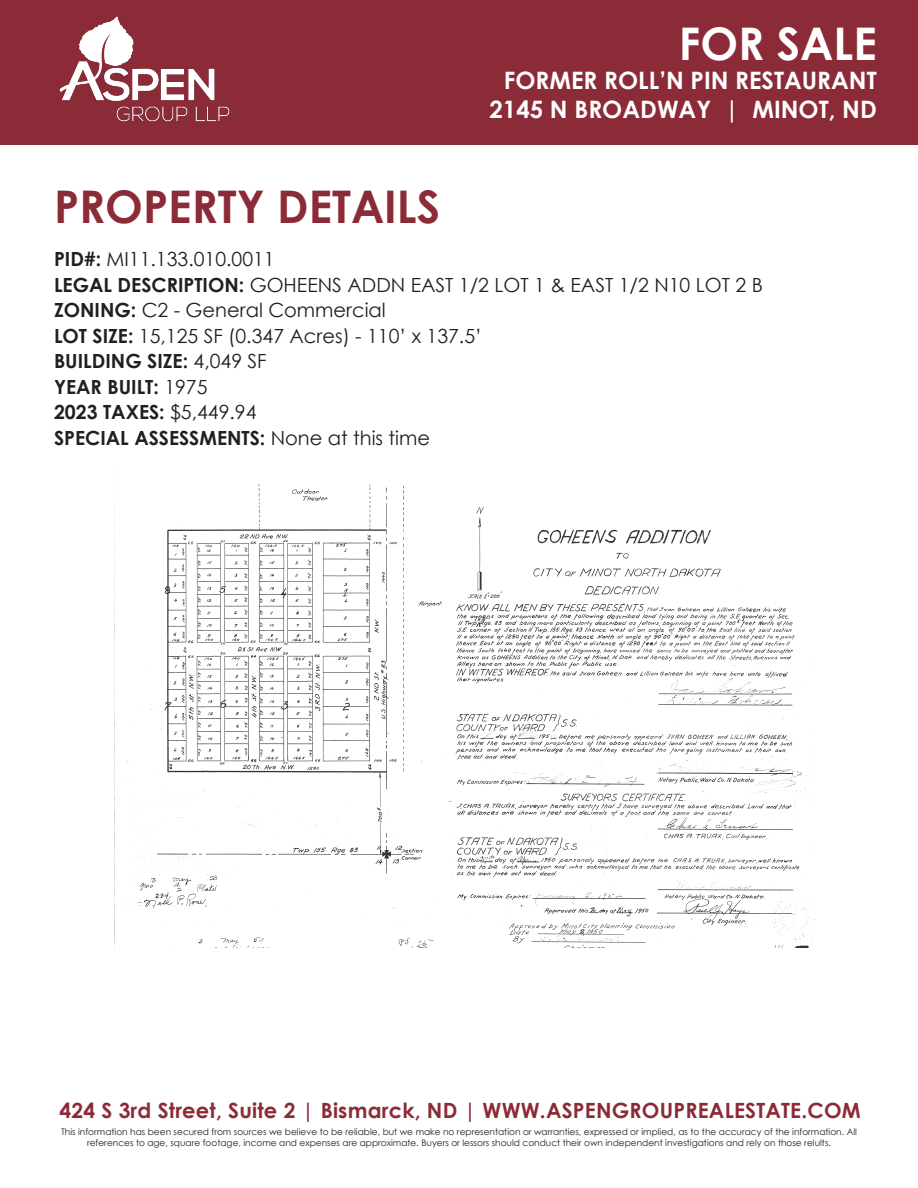
<style>
.page{position:relative;width:918px;height:1188px;background:#fff}
.page>*{position:absolute;margin:0;border:0;box-sizing:border-box;transform-origin:0 0}
.t1{font:700 45px "Century Gothic";color:#8c2b38}
.t2{font:700 45px "Century Gothic";color:#fff}
.t3{font:700 24px "Century Gothic";color:#fff}
.t4{font:700 21px "Century Gothic";letter-spacing:.01em;color:#8c2b38}
.t5{font:19.5px "Century Gothic";color:#231f20}
.t6{font:700 19.5px "Century Gothic";color:#231f20}
.t7{font:9px/10.8px "Century Gothic";color:#231f20;text-align:center}
.s1{font-weight:700}
.s2{font-weight:400}
</style>
<div class="page">
<div style="left:0;top:0;width:918px;height:145px;background:#8c2b38"></div>
<img style="left:59px;top:16px;width:171px;height:106px">
<img style="left:114px;top:484px;width:700px;height:463px">
<p class="t1" style="left:54px;top:173px;width:388px">PROPERTY DETAILS</p>
<p class="t2" style="left:679px;top:10px;width:199px">FOR SALE</p>
<p class="t3" style="left:504px;top:62px;width:374px">FORMER ROLL’N PIN RESTAURANT</p>
<p class="t3" style="left:489px;top:91px;width:389px">2145 N BROADWAY | MINOT, ND</p>
<p class="t5" style="left:54px;top:246px;width:222px"><span class="s1">PID#:</span> MI11.133.010.0011</p>
<p class="t5" style="left:54px;top:271px;width:710px"><span class="s1">LEGAL DESCRIPTION:</span> GOHEENS ADDN EAST 1/2 LOT 1 &amp; EAST 1/2 N10 LOT 2 B</p>
<p class="t5" style="left:54px;top:297px;width:333px"><span class="s1">ZONING:</span> C2 - General Commercial</p>
<p class="t5" style="left:54px;top:322px;width:430px"><span class="s1">LOT SIZE:</span> 15,125 SF (0.347 Acres) - 110’ x 137.5’</p>
<p class="t6" style="left:54px;top:346px;width:214px">BUILDING SIZE: <span class="s2">4,049 SF</span></p>
<p class="t6" style="left:54px;top:372px;width:155px">YEAR BUILT: <span class="s2">1975</span></p>
<p class="t6" style="left:54px;top:397px;width:204px">2023 TAXES: <span class="s2">$5,449.94</span></p>
<p class="t6" style="left:54px;top:423px;width:378px">SPECIAL ASSESSMENTS: <span class="s2">None at this time</span></p>
<p class="t4" style="left:59px;top:1094px;width:803px">424 S 3rd Street, Suite 2 | Bismarck, ND | WWW.ASPENGROUPREALESTATE.COM</p>
<p class="t7" style="left:61px;top:1126px;width:797px">This information has been secured from sources we believe to be reliable, but we make no representation or warranties, expressed or implied, as to the accuracy of the information. All references to age, square footage, income and expenses are approximate. Buyers or lessors should conduct their own independent investigations and rely on those relults.</p>
</div>
